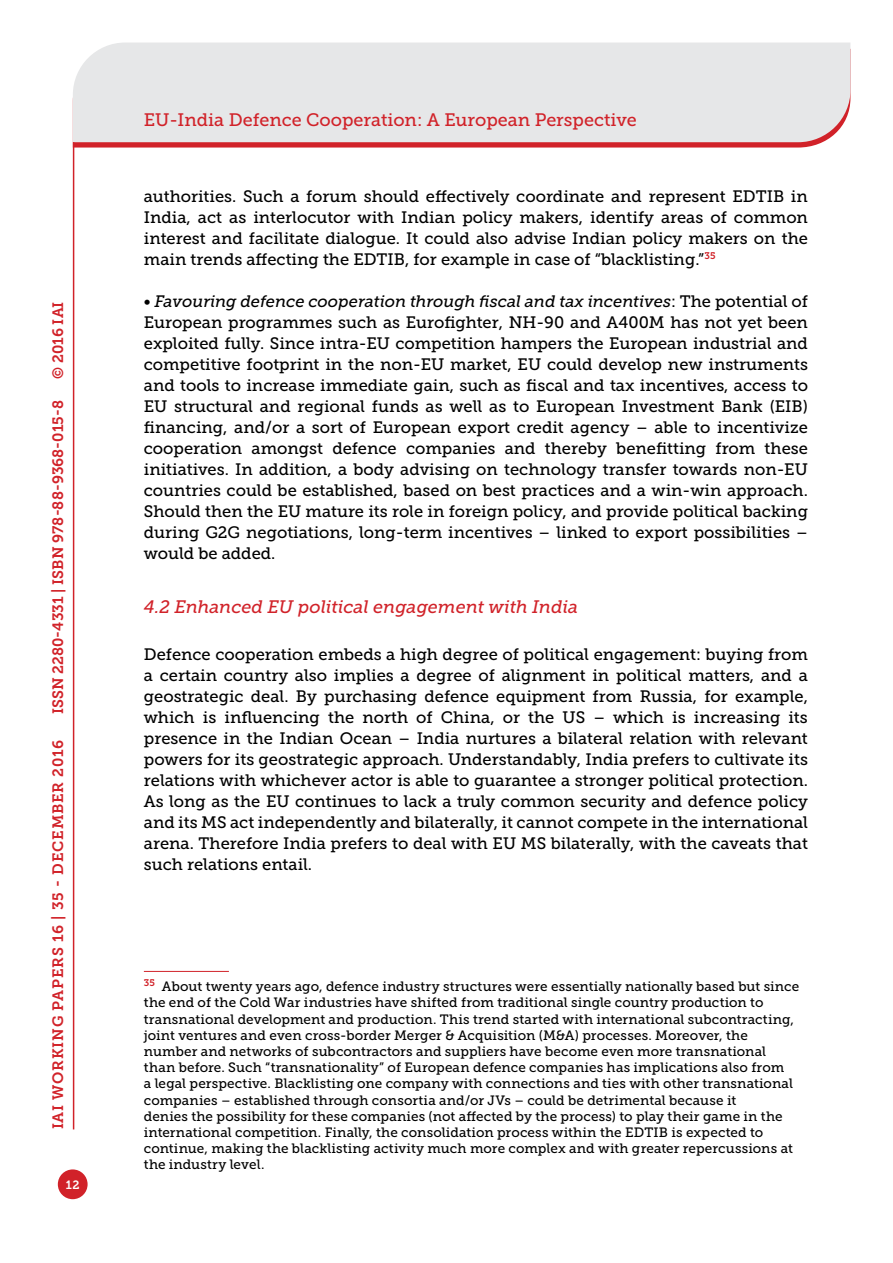
<style>
.page{position:relative;width:893px;height:1263px;background:#fff}
.page>*{position:absolute;margin:0;border:0;box-sizing:border-box;transform-origin:0 0}
.t1{font:18px "Museo Slab 500";color:#d12229}
.t2{font:italic 18px "Museo Slab 500";color:#d12229}
.t3{font:16.5px/21px "Museo Slab 500";color:#000;text-align:justify}
.t4{font:15px "Museo Slab 700";letter-spacing:.005em;color:#d12229}
.t5{font:15px "Museo Slab 700";letter-spacing:.05em;color:#d12229}
.t6{font:13.5px/16.2px "Museo Slab 500";letter-spacing:.005em;color:#000}
.t7{font:12px "Museo Slab 700";color:#fff}
.s1{font-style:italic}
</style>
<div class="page">
<svg style="left:74px;top:142px;width:749px;height:6px;background:#d53c42"></svg>
<div style="left:73px;top:43px;width:777px;height:99px;background:#e6e7e8"></div>
<div style="left:58px;top:1169px;width:30px;height:30px;background:#d12229;border-radius:50%"></div>
<hr style="left:73px;top:142px;width:1px;height:987px;background:#d12229">
<hr style="left:144px;top:971px;width:85px;height:1px;background:#d12229">
<p class="t4" style="left:50px;top:379px;width:79px;rotate:-90deg">© 2016 IAI</p>
<p class="t4" style="left:49px;top:714px;width:315px;rotate:-90deg">ISSN 2280-4331 | ISBN 978-88-9368-015-8</p>
<p class="t5" style="left:50px;top:1129px;width:391px;rotate:-90deg">IAI WORKING PAPERS 16 | 35 - DECEMBER 2016</p>
<p class="t7" style="left:66px;top:1178px;width:15px">12</p>
<p class="t1" style="left:144px;top:110px;width:494px">EU-India Defence Cooperation: A European Perspective</p>
<p class="t3" style="left:144px;top:186px;width:666px">authorities. Such a forum should effectively coordinate and represent EDTIB in India, act as interlocutor with Indian policy makers, identify areas of common interest and facilitate dialogue. It could also advise Indian policy makers on the main trends affecting the EDTIB, for example in case of “blacklisting.”<sup>35</sup></p>
<p class="t3" style="left:144px;top:291px;width:666px"><span class="s1">• Favouring defence cooperation through fiscal and tax incentives</span>: The potential of European programmes such as Eurofighter, NH-90 and A400M has not yet been exploited fully. Since intra-EU competition hampers the European industrial and competitive footprint in the non-EU market, EU could develop new instruments and tools to increase immediate gain, such as fiscal and tax incentives, access to EU structural and regional funds as well as to European Investment Bank (EIB) financing, and/or a sort of European export credit agency – able to incentivize cooperation amongst defence companies and thereby benefitting from these initiatives. In addition, a body advising on technology transfer towards non-EU countries could be established, based on best practices and a win-win approach.<br>Should then the EU mature its role in foreign policy, and provide political backing during G2G negotiations, long-term incentives – linked to export possibilities – would be added.</p>
<p class="t2" style="left:144px;top:597px;width:436px">4.2 Enhanced EU political engagement with India</p>
<p class="t3" style="left:144px;top:644px;width:666px">Defence cooperation embeds a high degree of political engagement: buying from a certain country also implies a degree of alignment in political matters, and a geostrategic deal. By purchasing defence equipment from Russia, for example, which is influencing the north of China, or the US – which is increasing its presence in the Indian Ocean – India nurtures a bilateral relation with relevant powers for its geostrategic approach. Understandably, India prefers to cultivate its relations with whichever actor is able to guarantee a stronger political protection.<br>As long as the EU continues to lack a truly common security and defence policy and its MS act independently and bilaterally, it cannot compete in the international arena. Therefore India prefers to deal with EU MS bilaterally, with the caveats that such relations entail.</p>
<p class="t6" style="left:144px;top:978px;width:657px"><sup>35</sup> About twenty years ago, defence industry structures were essentially nationally based but since the end of the Cold War industries have shifted from traditional single country production to transnational development and production. This trend started with international subcontracting, joint ventures and even cross-border Merger &amp; Acquisition (M&amp;A) processes. Moreover, the number and networks of subcontractors and suppliers have become even more transnational than before. Such “transnationality” of European defence companies has implications also from<br>a legal perspective. Blacklisting one company with connections and ties with other transnational companies – established through consortia and/or JVs – could be detrimental because it<br>denies the possibility for these companies (not affected by the process) to play their game in the international competition. Finally, the consolidation process within the EDTIB is expected to continue, making the blacklisting activity much more complex and with greater repercussions at the industry level.</p>
</div>
